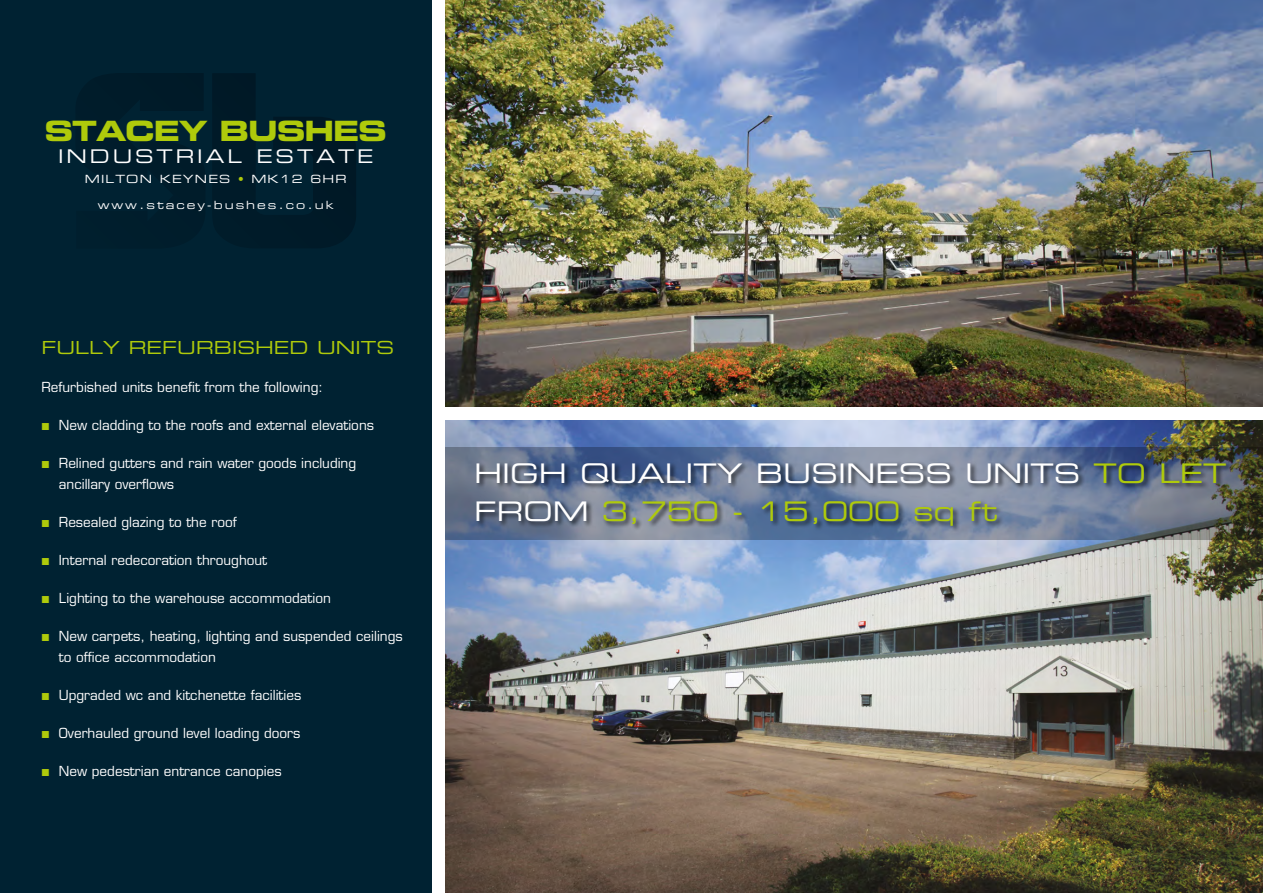
<style>
.page{position:relative;width:1263px;height:893px;background:#fff}
.page>*{position:absolute;margin:0;border:0;box-sizing:border-box;transform-origin:0 0}
.t1{font:27.9px "Eurostile Bold Extended Two";letter-spacing:-.04em;color:#afca0b}
.t2{font:27px/38.7px "Eurostile Extended Two";color:#fff}
.t3{font:18.9px "Eurostile Extended Two";letter-spacing:.15em;color:#fff}
.t4{font:18px "Eurostile Extended Two";color:#afca0b}
.t5{font:13.5px/21px "Eurostile";color:#fff}
.t6{font:11.25px "Eurostile Extended Two";letter-spacing:.175em;color:#fff}
.t7{font:11.25px "Eurostile Extended Two";letter-spacing:.1em;color:#fff}
.s1{color:#afca0b}
.s2{font-family:"Menlo";font-weight:700;color:#afca0b}
</style>
<div class="page">
<div style="left:0;top:0;width:432px;height:893px;background:#002232"></div>
<img style="left:445px;top:0;width:817px;height:406px">
<img style="left:445px;top:421px;width:818px;height:472px">
<svg style="left:446px;top:447px;width:817px;height:92px;background:#5e6c7f"></svg>
<div style="left:476px;top:461px;width:758px;height:72px;background:#000;opacity:.75"></div>
<svg style="left:173px;top:73px;width:183px;height:168px"></svg>
<h1 class="t1" style="left:44px;top:111px;width:344px">STACEY BUSHES</h1>
<h3 class="t3" style="left:58px;top:144px;width:317px">INDUSTRIAL ESTATE</h3>
<p class="t7" style="left:85px;top:171px;width:263px">MILTON KEYNES <span class="s1">•</span> MK12 6HR</p>
<p class="t6" style="left:98px;top:197px;width:238px">www.stacey-bushes.co.uk</p>
<h3 class="t4" style="left:41px;top:336px;width:354px">FULLY REFURBISHED UNITS</h3>
<p class="t5" style="left:41px;top:377px;width:283px">Refurbished units benefit from the following:</p>
<p class="t5" style="left:41px;top:415px;width:334px"><span class="s2">◼</span> New cladding to the roofs and external elevations</p>
<p class="t5" style="left:59px;top:453px;width:299px;text-indent:-17px"><span class="s2">◼</span> Relined gutters and rain water goods including ancillary overflows</p>
<p class="t5" style="left:41px;top:512px;width:197px"><span class="s2">◼</span> Resealed glazing to the roof</p>
<p class="t5" style="left:41px;top:550px;width:227px"><span class="s2">◼</span> Internal redecoration throughout</p>
<p class="t5" style="left:41px;top:588px;width:291px"><span class="s2">◼</span> Lighting to the warehouse accommodation</p>
<p class="t5" style="left:59px;top:626px;width:345px;text-indent:-17px"><span class="s2">◼</span> New carpets, heating, lighting and suspended ceilings to office accommodation</p>
<p class="t5" style="left:41px;top:685px;width:261px"><span class="s2">◼</span> Upgraded wc and kitchenette facilities</p>
<p class="t5" style="left:41px;top:723px;width:260px"><span class="s2">◼</span> Overhauled ground level loading doors</p>
<p class="t5" style="left:41px;top:761px;width:242px"><span class="s2">◼</span> New pedestrian entrance canopies</p>
<h2 class="t2" style="left:474px;top:453px;width:754px">HIGH QUALITY BUSINESS UNITS <span class="s1">TO LET<br></span>FROM <span class="s1">3,750 - 15,000 sq ft</span></h2>
</div>
